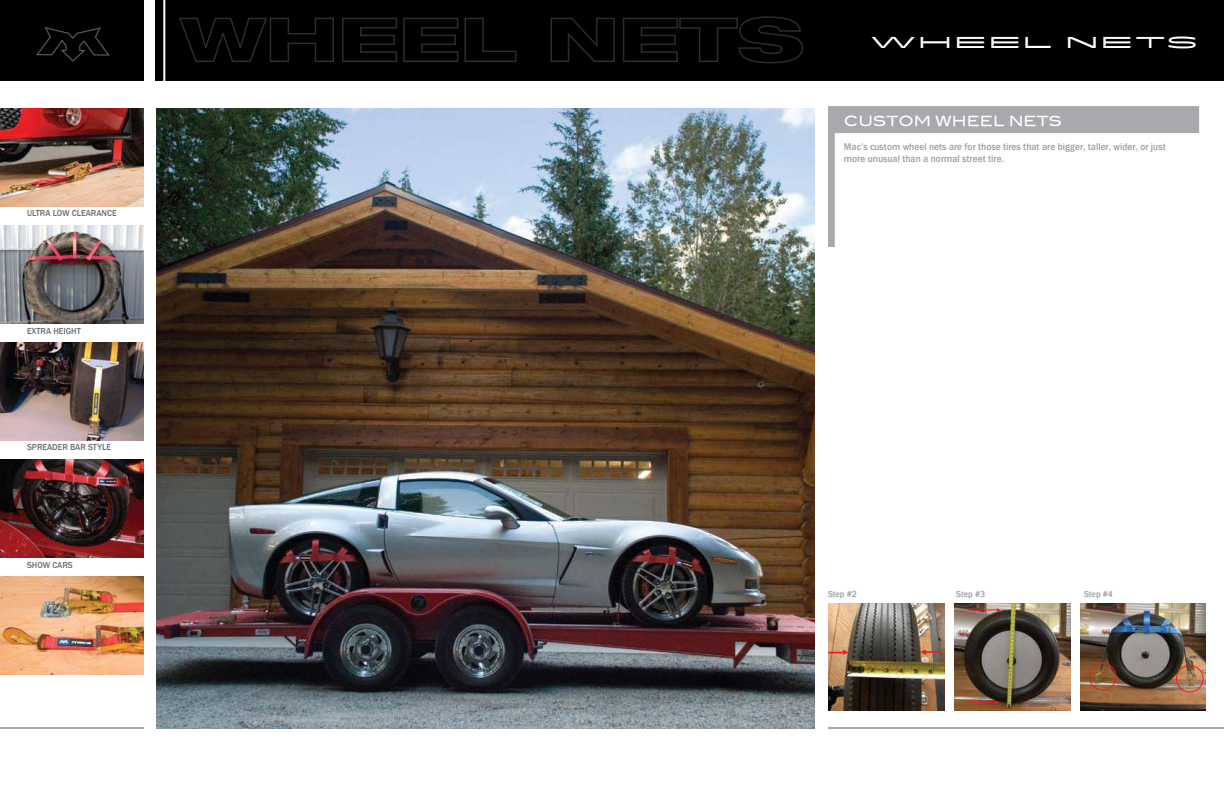
<style>
.page{position:relative;width:1224px;height:792px;background:#fff}
.page>*{position:absolute;margin:0;border:0;box-sizing:border-box;transform-origin:0 0}
.t1{font:21px "Flatiron ITC";color:#fff}
.t2{font:14px "Blair Md ITCTT Medium";color:#fff}
.t3{font:500 10px/12px "Franklin Gothic";color:#9d9fa2;scale:.95 1}
.t4{font:500 9px "Franklin Gothic";color:#6d6f71;scale:.95 1}
.t5{font:500 9px "Franklin Gothic";letter-spacing:-.005em;color:#9d9fa2;scale:.95 1}
</style>
<div class="page">
<div style="left:0;top:0;width:612px;height:81px;background:#000"></div>
<hr style="left:163px;top:0;width:2px;height:90px;background:#fff">
<div style="left:144px;top:0;width:10px;height:90px;background:#fff"></div>
<svg style="left:36px;top:27px;width:74px;height:35px"></svg>
<svg style="left:179px;top:17px;width:155px;height:45px"></svg>
<svg style="left:342px;top:17px;width:175px;height:45px"></svg>
<div style="left:612px;top:0;width:612px;height:81px;background:#000"></div>
<svg style="left:550px;top:17px;width:65px;height:45px"></svg>
<svg style="left:623px;top:16px;width:180px;height:48px"></svg>
<img style="left:156px;top:108px;width:658px;height:621px">
<svg style="left:828px;top:106px;width:371px;height:141px"></svg>
<img style="left:0;top:342px;width:144px;height:99px">
<img style="left:0;top:459px;width:144px;height:99px">
<img style="left:0;top:225px;width:144px;height:99px">
<img style="left:0;top:108px;width:144px;height:99px">
<img style="left:828px;top:603px;width:117px;height:108px">
<img style="left:954px;top:603px;width:117px;height:108px">
<img style="left:1080px;top:603px;width:126px;height:108px">
<svg style="left:1088px;top:662px;width:29px;height:29px"></svg>
<svg style="left:1175px;top:664px;width:29px;height:29px"></svg>
<svg style="left:828px;top:650px;width:21px;height:5px"></svg>
<svg style="left:920px;top:650px;width:21px;height:5px"></svg>
<hr style="left:968px;top:610px;width:30px;height:1px;background:#ed1c24">
<svg style="left:997px;top:608px;width:4px;height:4px"></svg>
<svg style="left:968px;top:700px;width:32px;height:4px"></svg>
<hr style="left:828px;top:727px;width:396px;height:2px;background:#a7a9ac">
<hr style="left:0;top:727px;width:144px;height:2px;background:#a7a9ac">
<img style="left:0;top:576px;width:144px;height:99px">
<p class="t4" style="left:27px;top:208px;width:96px">ULTRA LOW CLEARANCE</p>
<p class="t4" style="left:27px;top:325px;width:58px">EXTRA HEIGHT</p>
<p class="t4" style="left:27px;top:442px;width:90px">SPREADER BAR STYLE</p>
<p class="t4" style="left:27px;top:560px;width:50px">SHOW CARS</p>
<h1 class="t1" style="left:871px;top:31px;width:38px">Whee</h1>
<h1 class="t1" style="left:1024px;top:31px;width:75px">l ne</h1>
<h1 class="t1" style="left:1136px;top:31px;width:60px">ts</h1>
<h2 class="t2" style="left:844px;top:110px;width:218px">CUSTOM WHEEL NETS</h2>
<p class="t3" style="left:844px;top:141px;width:340px">Mac’s custom wheel nets are for those tires that are bigger, taller, wider, or just more unusual than a normal street tire.</p>
<p class="t5" style="left:828px;top:589px;width:32px">Step #2</p>
<p class="t5" style="left:956px;top:589px;width:32px">Step #3</p>
<p class="t5" style="left:1084px;top:589px;width:32px">Step #4</p>
</div>
